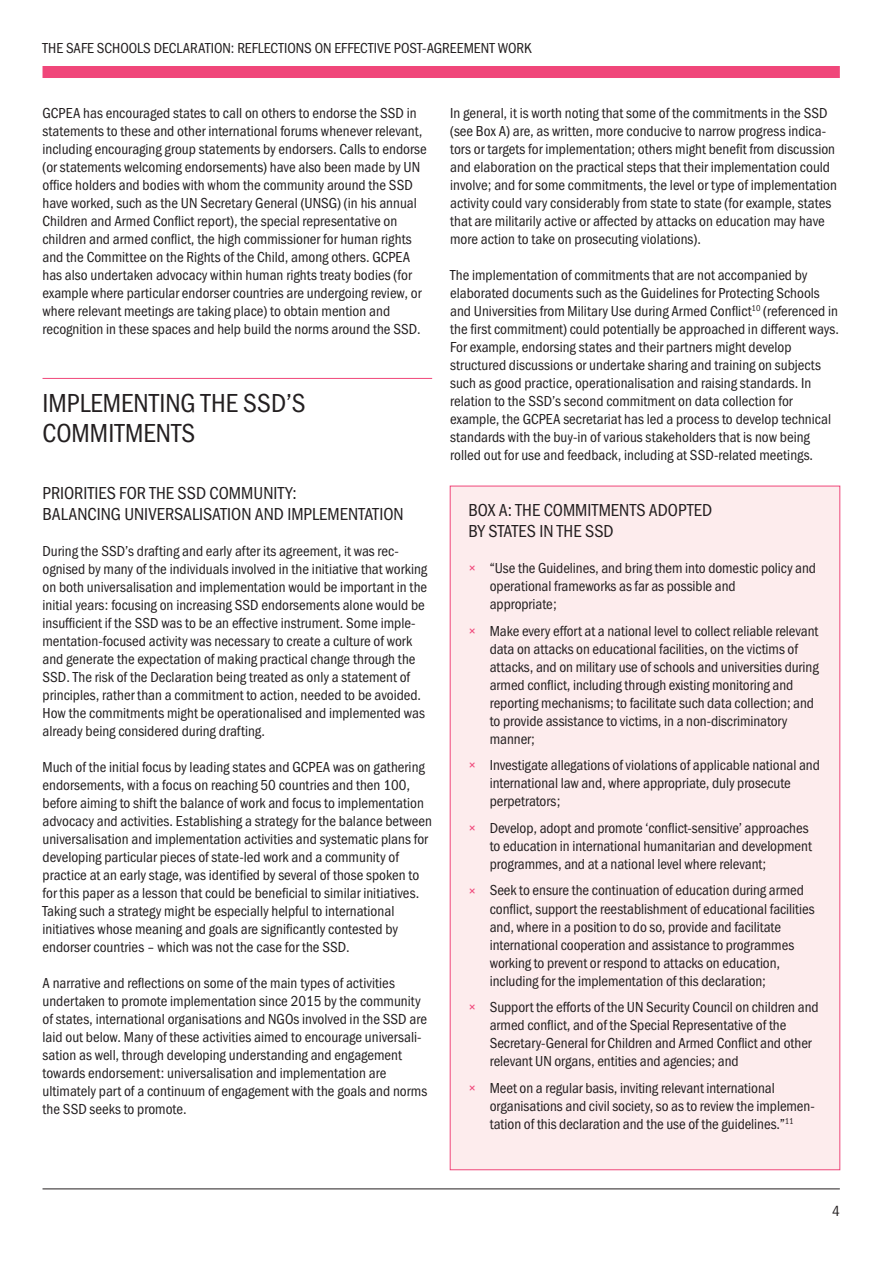
<style>
.page{position:relative;width:893px;height:1263px;background:#fff}
.page>*{position:absolute;margin:0;border:0;box-sizing:border-box;transform-origin:0 0}
._2_chapter_title{font:27px/30px "Franklin Gothic URW Cond";color:#231f20}
._2_subhead1{font:18px/21px "Franklin Gothic URW Cond";color:#231f20}
._4_body{font:18px/21px "Franklin Gothic URW Cond";color:#231f20}
._4_body-2{font:15px/18px "Franklin Gothic URW Cond";color:#231f20}
.s1{color:#f0477a}
</style>
<div class="page">
<hr style="left:43px;top:1188px;width:797px;height:1px;background:#231f20">
<div style="left:43px;top:66px;width:797px;height:12px;background:#f0477a"></div>
<hr style="left:43px;top:378px;width:389px;height:1px;background:#f0477a">
<div style="left:450px;top:486px;width:390px;height:684px;background:#fdeced"></div>
<p class="_4_body-2" style="left:43px;top:38px;width:491px">THE SAFE SCHOOLS DECLARATION: REFLECTIONS ON EFFECTIVE POST-AGREEMENT WORK</p>
<p class="_4_body-2" style="left:43px;top:103px;width:386px">GCPEA has encouraged states to call on others to endorse the SSD in statements to these and other international forums whenever relevant, including encouraging group statements by endorsers. Calls to endorse (or statements welcoming endorsements) have also been made by UN office holders and bodies with whom the community around the SSD have worked, such as the UN Secretary General (UNSG) (in his annual Children and Armed Conflict report), the special representative on children and armed conflict, the high commissioner for human rights and the Committee on the Rights of the Child, among others. GCPEA has also undertaken advocacy within human rights treaty bodies (for example where particular endorser countries are undergoing review, or where relevant meetings are taking place) to obtain mention and recognition in these spaces and help build the norms around the SSD.</p>
<p class="_2_chapter_title" style="left:43px;top:386px;width:264px">IMPLEMENTING THE SSD’S<br>COMMITMENTS</p>
<p class="_2_subhead1" style="left:43px;top:481px;width:363px">PRIORITIES FOR THE SSD COMMUNITY:<br>BALANCING UNIVERSALISATION AND IMPLEMENTATION</p>
<p class="_4_body-2" style="left:43px;top:541px;width:386px">During the SSD’s drafting and early after its agreement, it was rec&shy;ognised by many of the individuals involved in the initiative that working on both universalisation and implementation would be important in the initial years: focusing on increasing SSD endorsements alone would be insufficient if the SSD was to be an effective instrument. Some imple&shy;mentation-focused activity was necessary to create a culture of work and generate the expectation of making practical change through the SSD. The risk of the Declaration being treated as only a statement of principles, rather than a commitment to action, needed to be avoided.<br>How the commitments might be operationalised and implemented was already being considered during drafting.</p>
<p class="_4_body-2" style="left:43px;top:757px;width:391px">Much of the initial focus by leading states and GCPEA was on gathering endorsements, with a focus on reaching 50 countries and then 100, before aiming to shift the balance of work and focus to implementation advocacy and activities. Establishing a strategy for the balance between universalisation and implementation activities and systematic plans for developing particular pieces of state-led work and a community of practice at an early stage, was identified by several of those spoken to for this paper as a lesson that could be beneficial to similar initiatives.<br>Taking such a strategy might be especially helpful to international initiatives whose meaning and goals are significantly contested by endorser countries – which was not the case for the SSD.</p>
<p class="_4_body-2" style="left:43px;top:973px;width:386px">A narrative and reflections on some of the main types of activities undertaken to promote implementation since 2015 by the community of states, international organisations and NGOs involved in the SSD are laid out below. Many of these activities aimed to encourage universali&shy;sation as well, through developing understanding and engagement towards endorsement: universalisation and implementation are ultimately part of a continuum of engagement with the goals and norms the SSD seeks to promote.</p>
<p class="_4_body-2" style="left:450px;top:103px;width:388px">In general, it is worth noting that some of the commitments in the SSD (see Box A) are, as written, more conducive to narrow progress indica&shy;tors or targets for implementation; others might benefit from discussion and elaboration on the practical steps that their implementation could involve; and for some commitments, the level or type of implementation activity could vary considerably from state to state (for example, states that are militarily active or affected by attacks on education may have more action to take on prosecuting violations).</p>
<p class="_4_body-2" style="left:450px;top:265px;width:390px">The implementation of commitments that are not accompanied by elaborated documents such as the Guidelines for Protecting Schools and Universities from Military Use during Armed Conflict<sup>10</sup> (referenced in the first commitment) could potentially be approached in different ways.<br>For example, endorsing states and their partners might develop structured discussions or undertake sharing and training on subjects such as good practice, operationalisation and raising standards. In relation to the SSD’s second commitment on data collection for example, the GCPEA secretariat has led a process to develop technical standards with the buy-in of various stakeholders that is now being rolled out for use and feedback, including at SSD-related meetings.</p>
<p class="_4_body" style="left:469px;top:499px;width:245px">BOX A: THE COMMITMENTS ADOPTED<br>BY STATES IN THE SSD</p>
<p class="_4_body-2" style="left:490px;top:558px;width:328px;text-indent:-21px"><span class="s1">×</span> “Use the Guidelines, and bring them into domestic policy and operational frameworks as far as possible and<br>appropriate;</p>
<p class="_4_body-2" style="left:490px;top:621px;width:330px;text-indent:-21px"><span class="s1">×</span> Make every effort at a national level to collect reliable relevant data on attacks on educational facilities, on the victims of attacks, and on military use of schools and universities during armed conflict, including through existing monitoring and reporting mechanisms; to facilitate such data collection; and to provide assistance to victims, in a non-discriminatory manner;</p>
<p class="_4_body-2" style="left:490px;top:755px;width:332px;text-indent:-21px"><span class="s1">×</span> Investigate allegations of violations of applicable national and international law and, where appropriate, duly prosecute perpetrators;</p>
<p class="_4_body-2" style="left:490px;top:818px;width:324px;text-indent:-21px"><span class="s1">×</span> Develop, adopt and promote ‘conflict-sensitive’ approaches to education in international humanitarian and development programmes, and at a national level where relevant;</p>
<p class="_4_body-2" style="left:490px;top:880px;width:326px;text-indent:-21px"><span class="s1">×</span> Seek to ensure the continuation of education during armed conflict, support the reestablishment of educational facilities and, where in a position to do so, provide and facilitate international cooperation and assistance to programmes working to prevent or respond to attacks on education, including for the implementation of this declaration;</p>
<p class="_4_body-2" style="left:490px;top:997px;width:330px;text-indent:-21px"><span class="s1">×</span> Support the efforts of the UN Security Council on children and armed conflict, and of the Special Representative of the Secretary-General for Children and Armed Conflict and other relevant UN organs, entities and agencies; and</p>
<p class="_4_body-2" style="left:490px;top:1077px;width:326px;text-indent:-21px"><span class="s1">×</span> Meet on a regular basis, inviting relevant international organisations and civil society, so as to review the implemen&shy;tation of this declaration and the use of the guidelines.”<sup>11</sup></p>
<p class="_4_body-2" style="left:832px;top:1201px;width:9px">4</p>
</div>
